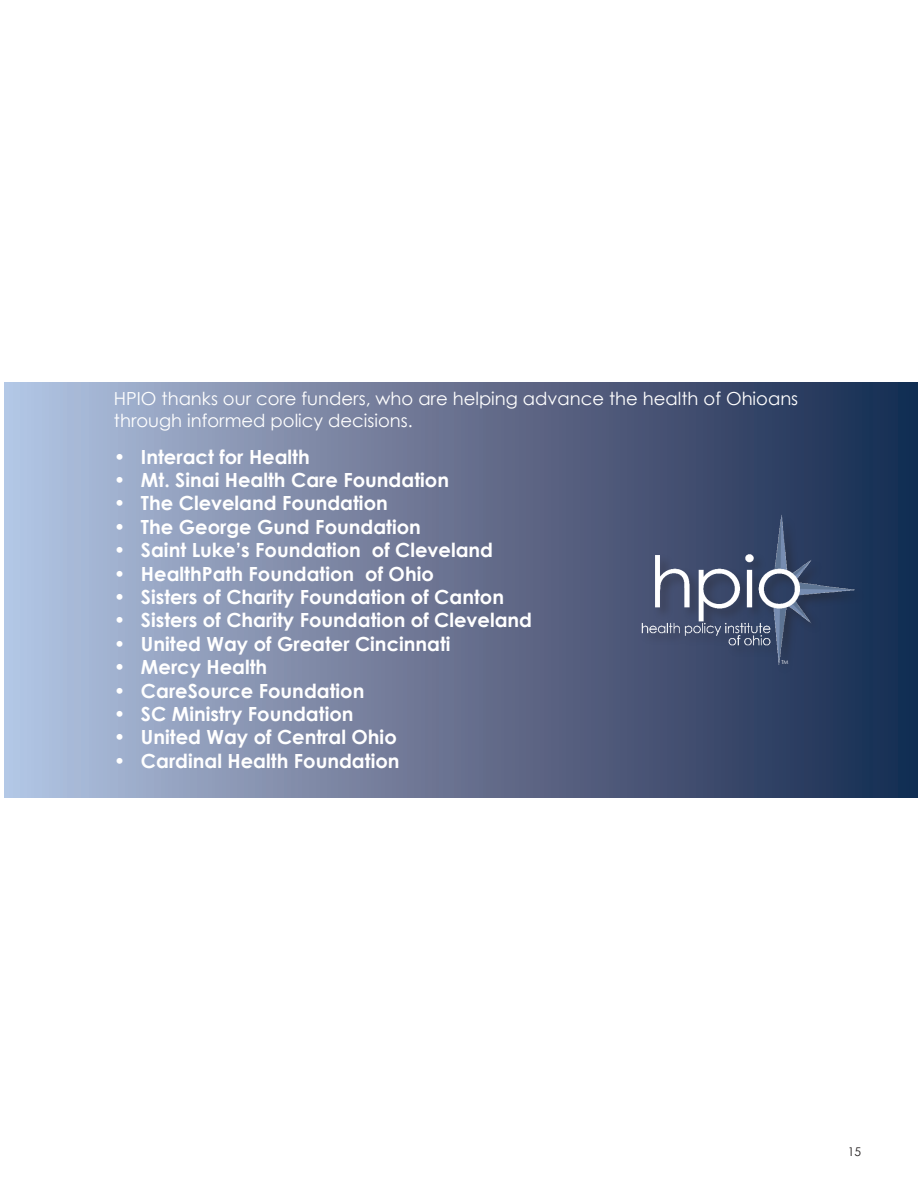
<style>
.page{position:relative;width:918px;height:1188px;background:#fff}
.page>*{position:absolute;margin:0;border:0;box-sizing:border-box;transform-origin:0 0}
.t1{font:700 19.5px "Century Gothic";color:#fff}
.t2{font:18px/21.6px "Century Gothic";color:#fff}
.t3{font:12px "Century Gothic";color:#231f20}
.t4{font:5.25px "Century Gothic";color:#fff}
</style>
<div class="page">
<div style="left:5px;top:382px;width:913px;height:415px;background:linear-gradient(to right,#b5c1dd,#17274a)"></div>
<img style="left:598px;top:465px;width:311px;height:240px">
<p class="t2" style="left:114px;top:388px;width:686px">HPIO thanks our core funders, who are helping advance the health of Ohioans through informed policy decisions.</p>
<p class="t1" style="left:114px;top:442px;width:197px">• Interact for Health</p>
<p class="t1" style="left:114px;top:465px;width:337px">• Mt. Sinai Health Care Foundation</p>
<p class="t1" style="left:114px;top:488px;width:275px">• The Cleveland Foundation</p>
<p class="t1" style="left:114px;top:512px;width:309px">• The George Gund Foundation</p>
<p class="t1" style="left:114px;top:535px;width:381px">• Saint Luke’s Foundation of Cleveland</p>
<p class="t1" style="left:114px;top:559px;width:321px">• HealthPath Foundation of Ohio</p>
<p class="t1" style="left:114px;top:582px;width:392px">• Sisters of Charity Foundation of Canton</p>
<p class="t1" style="left:114px;top:605px;width:420px">• Sisters of Charity Foundation of Cleveland</p>
<p class="t1" style="left:114px;top:629px;width:338px">• United Way of Greater Cincinnati</p>
<p class="t1" style="left:114px;top:652px;width:155px">• Mercy Health</p>
<p class="t1" style="left:114px;top:676px;width:252px">• CareSource Foundation</p>
<p class="t1" style="left:114px;top:699px;width:241px">• SC Ministry Foundation</p>
<p class="t1" style="left:114px;top:722px;width:284px">• United Way of Central Ohio</p>
<p class="t1" style="left:114px;top:746px;width:287px">• Cardinal Health Foundation</p>
<p class="t4" style="left:781px;top:659px;width:9px">TM</p>
<p class="t3" style="left:848px;top:1144px;width:15px">15</p>
</div>
